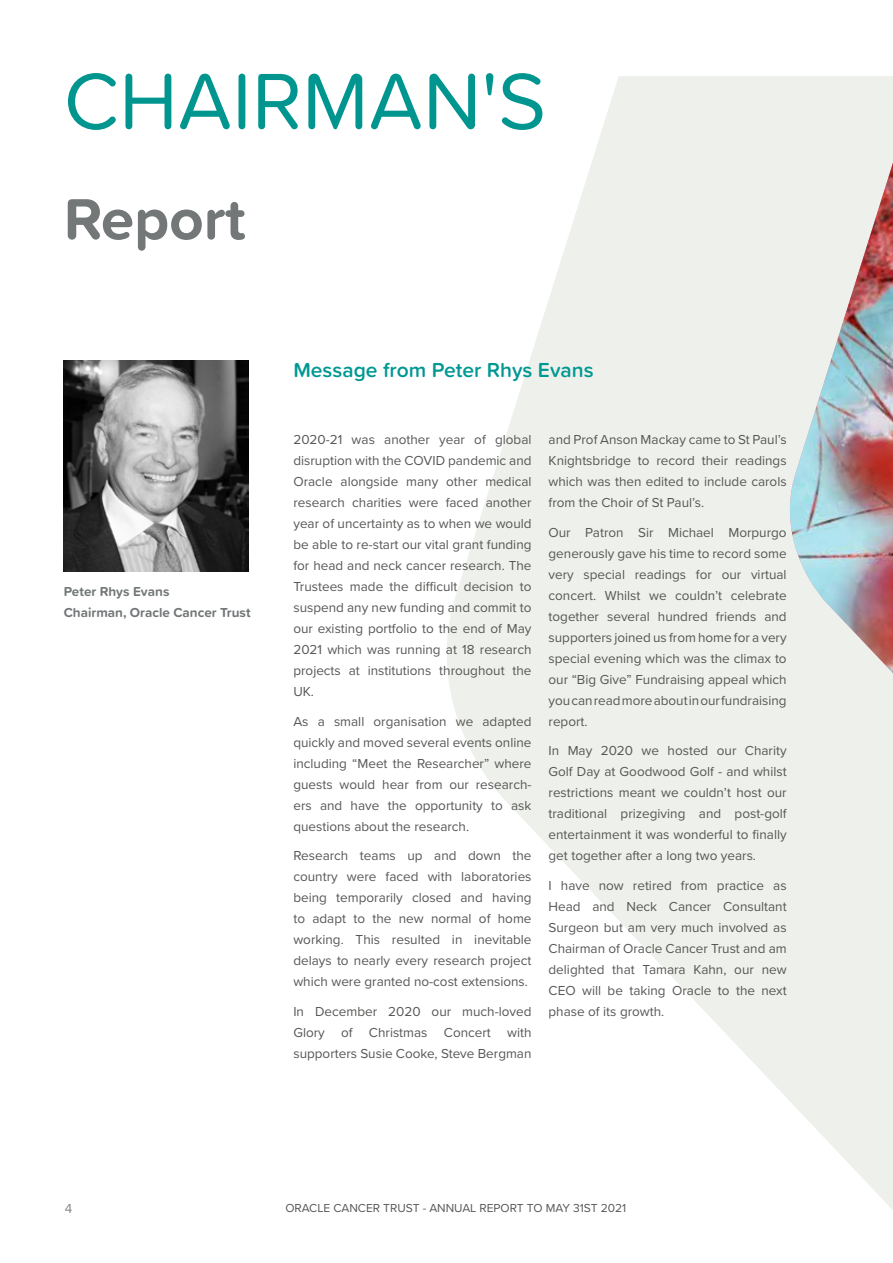
<style>
.page{position:relative;width:893px;height:1263px;background:#fff}
.page>*{position:absolute;margin:0;border:0;box-sizing:border-box;transform-origin:0 0}
.t1{font:82.5px "Proxima Soft";color:#00968f}
.t2{font:700 60px "Proxima Soft";color:#737778}
.t3{font:600 21px "Proxima Soft";color:#009892}
.t4{font:13.5px/21px "Proxima Nova";color:#575756;text-align:justify}
.t5{font:700 13.5px/21px "Proxima Soft";color:#737778}
.t6{font:13.5px "Proxima Nova";color:#878787}
.t7{font:12px "Proxima Nova";color:#575756}
</style>
<div class="page">
<svg style="left:447px;top:76px;width:446px;height:1134px;fill:#eef0eb"></svg>
<img style="left:64px;top:360px;width:185px;height:211px">
<div style="left:773px;top:76px;width:120px;height:925px;background:#eef0eb"></div>
<img style="left:773px;top:163px;width:120px;height:510px">
<h1 class="t1" style="left:64px;top:40px;width:484px">CHAIRMAN'S</h1>
<h2 class="t2" style="left:64px;top:174px;width:183px">Report</h2>
<p class="t5" style="left:64px;top:580px;width:188px">Peter Rhys Evans<br>Chairman, Oracle Cancer Trust</p>
<h3 class="t3" style="left:293px;top:354px;width:302px">Message from Peter Rhys Evans</h3>
<p class="t4" style="left:293px;top:428px;width:240px">2020-21 was another year of global disruption with the COVID pandemic and Oracle alongside many other medical research charities were faced another year of uncertainty as to when we would be able to re-start our vital grant funding for head and neck cancer research. The Trustees made the difficult decision to suspend any new funding and commit to our existing portfolio to the end of May 2021 which was running at 18 research projects at institutions throughout the UK.</p>
<p class="t4" style="left:293px;top:710px;width:240px">As a small organisation we adapted quickly and moved several events online including “Meet the Researcher” where guests would hear from our research&shy;ers and have the opportunity to ask questions about the research.</p>
<p class="t4" style="left:293px;top:844px;width:240px">Research teams up and down the country were faced with laboratories being temporarily closed and having to adapt to the new normal of home working. This resulted in inevitable delays to nearly every research project which were granted no-cost extensions.</p>
<p class="t4" style="left:293px;top:1000px;width:240px">In December 2020 our much-loved Glory of Christmas Concert with supporters Susie Cooke, Steve Bergman</p>
<p class="t4" style="left:549px;top:428px;width:240px">and Prof Anson Mackay came to St Paul’s Knightsbridge to record their readings which was then edited to include carols from the Choir of St Paul’s.</p>
<p class="t4" style="left:549px;top:521px;width:240px">Our Patron Sir Michael Morpurgo generously gave his time to record some very special readings for our virtual concert. Whilst we couldn’t celebrate together several hundred friends and supporters joined us from home for a very special evening which was the climax to our “Big Give” Fundraising appeal which you can read more about in our fundraising report.</p>
<p class="t4" style="left:549px;top:740px;width:240px">In May 2020 we hosted our Charity Golf Day at Goodwood Golf - and whilst restrictions meant we couldn’t host our traditional prizegiving and post-golf entertainment it was wonderful to finally get together after a long two years.</p>
<p class="t4" style="left:549px;top:874px;width:240px">I have now retired from practice as Head and Neck Cancer Consultant Surgeon but am very much involved as Chairman of Oracle Cancer Trust and am delighted that Tamara Kahn, our new CEO will be taking Oracle to the next phase of its growth.</p>
<p class="t6" style="left:65px;top:1199px;width:9px">4</p>
<p class="t7" style="left:285px;top:1199px;width:342px">ORACLE CANCER TRUST - ANNUAL REPORT TO MAY 31ST 2021</p>
</div>
